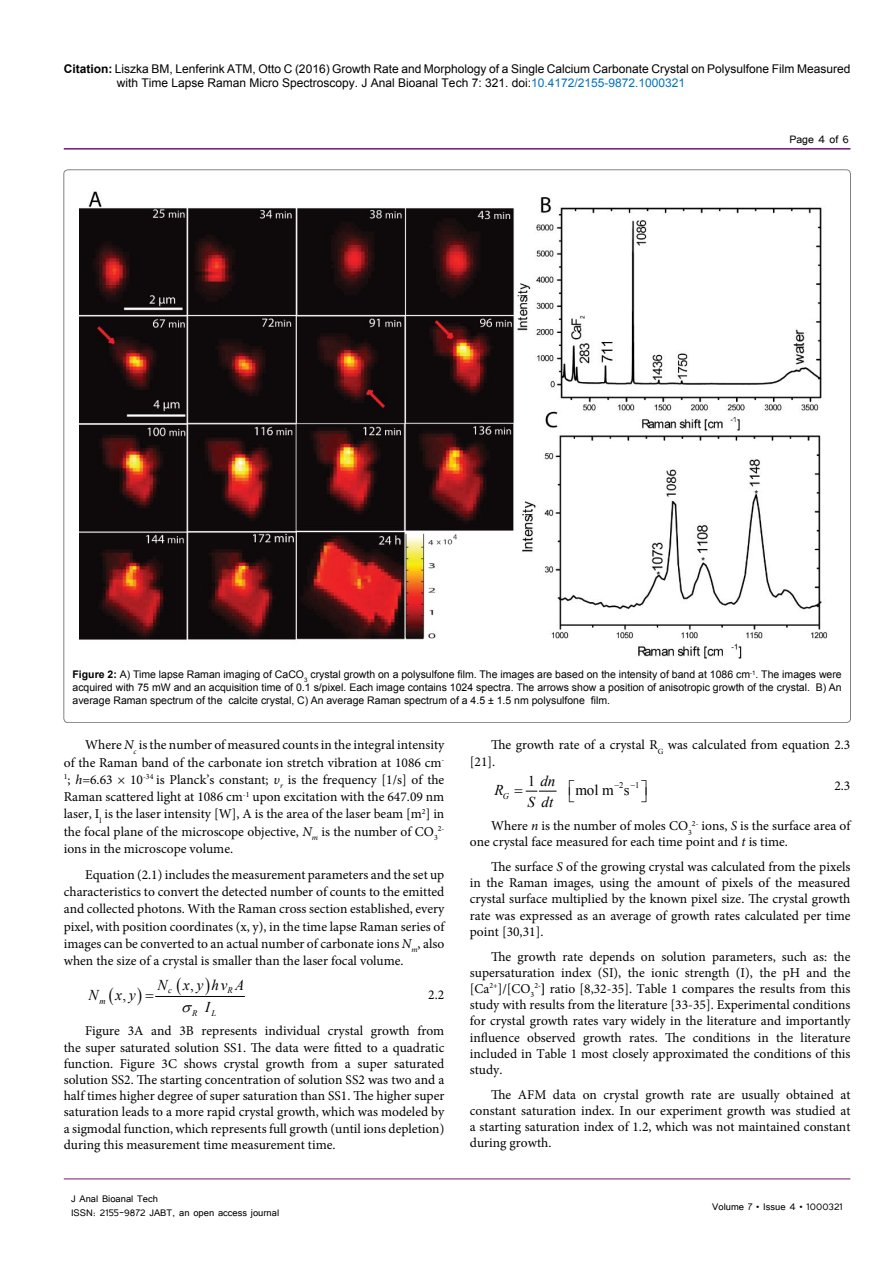
<style>
.page{position:relative;width:893px;height:1263px;background:#fff}
.page>*{position:absolute;margin:0;border:0;box-sizing:border-box;transform-origin:0 0}
.t1{font:italic 15px "Times New Roman";letter-spacing:.465em;color:#000}
.t2{font:15px "Times New Roman";color:#000}
.TA_Main_Text{font:13.5px/16.2px "Minion Pro";color:#000;text-align:justify}
.t3{font:13.5px "Tunga";color:#000}
.t4{font:12px/14.5px "Arial";color:#000}
.t5{font:12px/14.4px "Tunga";color:#000}
.t6{font:10.5px/12.6px "Arial";color:#000;text-align:justify}
.t7{font:italic 8.7px "Times New Roman";color:#000}
.t8{font:8.7px "Times New Roman";color:#000}
.t9{font:7.8px "Minion Pro";color:#000}
.s1{font-weight:700}
.s2{color:#0072bc}
.s3{font-style:italic}
.s4{font-style:normal}
</style>
<div class="page">
<hr style="left:64px;top:148px;width:786px;height:2px;background:#741472">
<hr style="left:64px;top:1179px;width:786px;height:1px;background:#741472">
<hr style="left:156px;top:996px;width:88px;height:1px;background:#000">
<img style="left:79px;top:191px;width:749px;height:468px">
<svg style="left:525px;top:790px;width:31px;height:2px"></svg>
<p class="t4" style="left:117px;top:61px;width:735px;text-indent:-53px"><span class="s1">Citation:</span> Liszka BM, Lenferink ATM, Otto C (2016) Growth Rate and Morphology of a Single Calcium Carbonate Crystal on Polysulfone Film Measured with Time Lapse Raman Micro Spectroscopy. J Anal Bioanal Tech 7: 321. doi:<span class="s2">10.4172/2155-9872.1000321</span></p>
<p class="t3" style="left:789px;top:131px;width:61px">Page 4 of 6</p>
<p class="t6" style="left:73px;top:669px;width:771px"><span class="s1">Figure 2:</span> A) Time lapse Raman imaging of CaCO<sub>3</sub> crystal growth on a polysulfone film. The images are based on the intensity of band at 1086 cm<sup>-1</sup>. The images were acquired with 75 mW and an acquisition time of 0.1 s/pixel. Each image contains 1024 spectra. The arrows show a position of anisotropic growth of the crystal. B) An average Raman spectrum of the calcite crystal, C) An average Raman spectrum of a 4.5 ± 1.5 nm polysulfone film.</p>
<p class="t4" style="left:93px;top:670px;width:725px;text-align:justify">Figure 1: A) Schematic representation of the liquid cell. B) Schematic representation of the scanning procedure in Raman imaging: “c” is the laser focal volume with dimensions a: 1500 nm and b: 330 nm. The laser is focused on the surface and image is acquired by stepping the laser along the lines e. Vertical and horizontal dimensions in this schematic representation are not to scale.</p>
<p class="TA_Main_Text" style="left:64px;top:737px;width:382px;line-height:17.2px;text-indent:21px">Where <span class="s3">N</span><sub>c</sub> is the number of measured counts in the integral intensity of the Raman band of the carbonate ion stretch vibration at 1086 cm<sup>-1</sup>; <span class="s3">h</span>=6.63 × 10<sup>-34</sup> is Planck’s constant; <span class="s3">υ</span><sub>r</sub> is the frequency [1/s] of the Raman scattered light at 1086 cm<sup>-1</sup> upon excitation with the 647.09 nm laser, I<sub>l</sub> is the laser intensity [W], A is the area of the laser beam [m<sup>2</sup>] in the focal plane of the microscope objective, <span class="s3">N</span><sub>m</sub> is the number of CO<sub>3</sub></p>
<p class="t9" style="left:438px;top:823px;width:8px">2-</p>
<p class="TA_Main_Text" style="left:64px;top:841px;width:171px">ions in the microscope volume.</p>
<p class="TA_Main_Text" style="left:64px;top:866px;width:382px;line-height:17.2px;text-indent:21px">Equation (2.1) includes the measurement parameters and the set up characteristics to convert the detected number of counts to the emitted and collected photons. With the Raman cross section established, every pixel, with position coordinates (x, y), in the time lapse Raman series of images can be converted to an actual number of carbonate ions <span class="s3">N</span><sub>m</sub>, also when the size of a crystal is smaller than the laser focal volume.</p>
<p class="t2" style="left:190px;top:974px;width:5px">,</p>
<p class="t2" style="left:122px;top:985px;width:5px">,</p>
<p class="t1" style="left:157px;top:974px;width:88px">N xyhvA</p>
<p class="t7" style="left:168px;top:984px;width:5px">c</p>
<p class="t7" style="left:227px;top:984px;width:7px">R</p>
<p class="TA_Main_Text" style="left:428px;top:986px;width:18px">2.2</p>
<p class="TA_Main_Text" style="left:64px;top:1023px;width:382px;text-indent:21px">Figure 3A and 3B represents individual crystal growth from the super saturated solution SS1. The data were fitted to a quadratic function. Figure 3C shows crystal growth from a super saturated solution SS2. The starting concentration of solution SS2 was two and a half times higher degree of super saturation than SS1. The higher super saturation leads to a more rapid crystal growth, which was modeled by a sigmodal function, which represents full growth (until ions depletion) during this measurement time measurement time.</p>
<p class="t1" style="left:89px;top:985px;width:49px">N xy</p>
<p class="t7" style="left:99px;top:995px;width:8px">m</p>
<p class="t1" style="left:205px;top:996px;width:6px">I</p>
<p class="t7" style="left:192px;top:1007px;width:7px">R</p>
<p class="t7" style="left:211px;top:1007px;width:6px">L</p>
<p class="t5" style="left:71px;top:1190px;width:210px">J Anal Bioanal Tech<br>ISSN: 2155-9872 JABT, an open access journal</p>
<p class="TA_Main_Text" style="left:470px;top:737px;width:382px;text-indent:21px">The growth rate of a crystal R<sub>G</sub> was calculated from equation 2.3 [21].</p>
<p class="t1" style="left:528px;top:770px;width:29px"><span class="s4">1</span> dn</p>
<p class="t8" style="left:614px;top:779px;width:11px">−2</p>
<p class="t8" style="left:630px;top:779px;width:11px">−1</p>
<p class="t2" style="left:575px;top:780px;width:56px">mol m s</p>
<p class="t7" style="left:503px;top:790px;width:8px">G</p>
<p class="TA_Main_Text" style="left:834px;top:778px;width:18px">2.3</p>
<p class="TA_Main_Text" style="left:470px;top:818px;width:382px;text-indent:21px">Where <span class="s3">n</span> is the number of moles CO<sub>3</sub><sup>2-</sup> ions, <span class="s3">S</span> is the surface area of one crystal face measured for each time point and <span class="s3">t</span> is time.</p>
<p class="TA_Main_Text" style="left:470px;top:859px;width:382px;text-indent:21px">The surface <span class="s3">S</span> of the growing crystal was calculated from the pixels in the Raman images, using the amount of pixels of the measured crystal surface multiplied by the known pixel size. The crystal growth rate was expressed as an average of growth rates calculated per time point [30,31].</p>
<p class="TA_Main_Text" style="left:470px;top:948px;width:382px;text-indent:21px">The growth rate depends on solution parameters, such as: the supersaturation index (SI), the ionic strength (I), the pH and the [Ca<sup>2+</sup>]/[CO<sub>3</sub><sup>2</sup><sup>-</sup><span class="s1">]</span> ratio [8,32-35]. Table 1 compares the results from this study with results from the literature [33-35]. Experimental conditions for crystal growth rates vary widely in the literature and importantly influence observed growth rates. The conditions in the literature included in Table 1 most closely approximated the conditions of this study.</p>
<p class="TA_Main_Text" style="left:470px;top:1086px;width:382px;text-indent:21px">The AFM data on crystal growth rate are usually obtained at constant saturation index. In our experiment growth was studied at a starting saturation index of 1.2, which was not maintained constant during growth.</p>
<p class="t1" style="left:494px;top:779px;width:11px">R</p>
<p class="t1" style="left:527px;top:791px;width:27px">S dt</p>
<p class="t5" style="left:712px;top:1199px;width:132px">Volume 7 • Issue 4 • 1000321</p>
</div>
